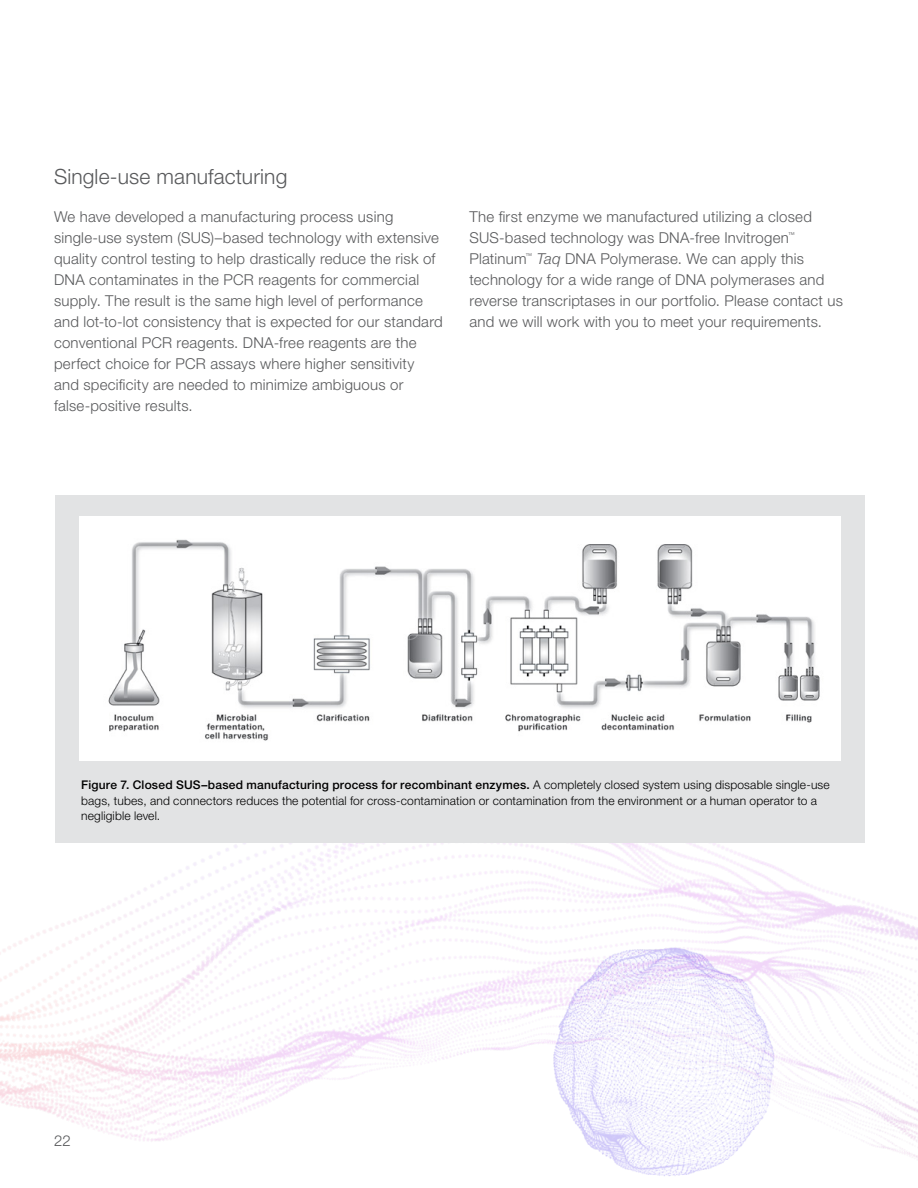
<style>
.page{position:relative;width:918px;height:1188px;background:#fff}
.page>*{position:absolute;margin:0;border:0;box-sizing:border-box;transform-origin:0 0}
.t1{font:300 21px "Helvetica Neue LTW1 G";letter-spacing:.005em;color:#58595b}
.t2{font:300 15px/21px "Helvetica Neue LTW1 G";letter-spacing:.015em;color:#58595b}
.t3{font:300 12px/15.8px "Helvetica Neue LTW1 G";letter-spacing:.015em;color:#000}
.t4{font:300 6.75px "Helvetica Neue LTW1 G";color:#58595b}
.s1{font-style:italic}
.s2{font-weight:500}
</style>
<div class="page">
<img style="left:0;top:842px;width:918px;height:318px">
<div style="left:55px;top:495px;width:810px;height:347px;background:#e2e3e4"></div>
<img style="left:80px;top:516px;width:761px;height:245px">
<img style="left:405px;top:931px;width:426px;height:245px">
<h1 class="t1" style="left:54px;top:164px;width:235px">Single-use manufacturing</h1>
<p class="t2" style="left:54px;top:206px;width:390px">We have developed a manufacturing process using single-use system (SUS)–based technology with extensive quality control testing to help drastically reduce the risk of DNA contaminates in the PCR reagents for commercial supply. The result is the same high level of performance and lot-to-lot consistency that is expected for our standard conventional PCR reagents. DNA-free reagents are the perfect choice for PCR assays where higher sensitivity and specificity are needed to minimize ambiguous or false-positive results.</p>
<p class="t2" style="left:470px;top:206px;width:344px">The first enzyme we manufactured utilizing a closed<br>SUS-based technology was DNA-free Invitrogen</p>
<p class="t4" style="left:788px;top:230px;width:8px">™</p>
<p class="t2" style="left:470px;top:248px;width:59px">Platinum</p>
<p class="t4" style="left:526px;top:251px;width:8px">™</p>
<p class="t2" style="left:470px;top:248px;width:375px;text-indent:67px"><span class="s1">Taq</span> DNA Polymerase. We can apply this technology for a wide range of DNA polymerases and reverse transcriptases in our portfolio. Please contact us and we will work with you to meet your requirements.</p>
<p class="t3" style="left:81px;top:777px;width:750px"><span class="s2">Figure 7. Closed SUS–based manufacturing process for recombinant enzymes.</span> A completely closed system using disposable single-use bags, tubes, and connectors reduces the potential for cross-contamination or contamination from the environment or a human operator to a negligible level.</p>
<p class="t2" style="left:54px;top:1130px;width:18px">22</p>
</div>
